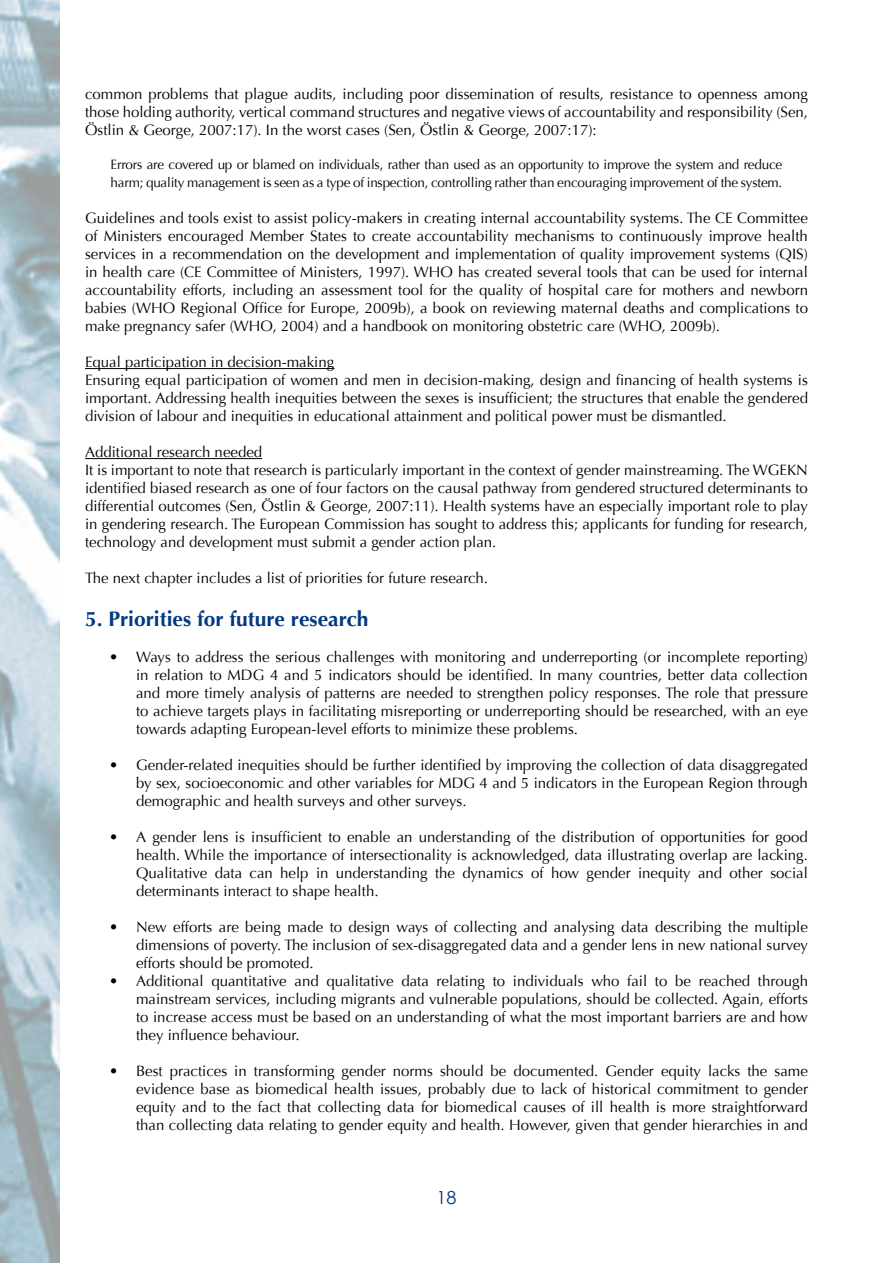
<style>
.page{position:relative;width:893px;height:1263px;background:#fff}
.page>*{position:absolute;margin:0;border:0;box-sizing:border-box;transform-origin:0 0}
.t1{font:700 21px "Optima";color:#003882}
.t2{font:18px "Century Gothic";color:#003882}
.t3{font:15px/18px "Optima";color:#000;text-align:justify}
.t4{font:13.5px/18px "Optima";letter-spacing:-.015em;color:#000}
</style>
<div class="page">
<img style="left:0;top:0;width:60px;height:1263px">
<hr style="left:85px;top:368px;width:249px;height:1px;background:#000">
<hr style="left:85px;top:458px;width:177px;height:1px;background:#000">
<p class="t3" style="left:85px;top:85px;width:724px">common problems that plague audits, including poor dissemination of results, resistance to openness among those holding authority, vertical command structures and negative views of accountability and responsibility (Sen, Östlin &amp; George, 2007:17). In the worst cases (Sen, Östlin &amp; George, 2007:17):</p>
<p class="t4" style="left:111px;top:156px;width:673px">Errors are covered up or blamed on individuals, rather than used as an opportunity to improve the system and reduce harm; quality management is seen as a type of inspection, controlling rather than encouraging improvement of the system.</p>
<p class="t3" style="left:85px;top:209px;width:724px">Guidelines and tools exist to assist policy-makers in creating internal accountability systems. The CE Committee of Ministers encouraged Member States to create accountability mechanisms to continuously improve health services in a recommendation on the development and implementation of quality improvement systems (QIS) in health care (CE Committee of Ministers, 1997). WHO has created several tools that can be used for internal accountability efforts, including an assessment tool for the quality of hospital care for mothers and newborn babies (WHO Regional Office for Europe, 2009b), a book on reviewing maternal deaths and complications to make pregnancy safer (WHO, 2004) and a handbook on monitoring obstetric care (WHO, 2009b).</p>
<p class="t3" style="left:85px;top:353px;width:724px;text-align:left">Equal participation in decision-making<br>Ensuring equal participation of women and men in decision-making, design and financing of health systems is important. Addressing health inequities between the sexes is insufficient; the structures that enable the gendered division of labour and inequities in educational attainment and political power must be dismantled.</p>
<p class="t3" style="left:85px;top:443px;width:724px;text-align:left">Additional research needed<br>It is important to note that research is particularly important in the context of gender mainstreaming. The WGEKN identified biased research as one of four factors on the causal pathway from gendered structured determinants to differential outcomes (Sen, Östlin &amp; George, 2007:11). Health systems have an especially important role to play in gendering research. The European Commission has sought to address this; applicants for funding for research, technology and development must submit a gender action plan.</p>
<p class="t3" style="left:85px;top:569px;width:404px">The next chapter includes a list of priorities for future research.</p>
<h1 class="t1" style="left:85px;top:607px;width:285px">5. Priorities for future research</h1>
<p class="t3" style="left:136px;top:648px;width:673px;text-indent:-27px">• Ways to address the serious challenges with monitoring and underreporting (or incomplete reporting) in relation to MDG 4 and 5 indicators should be identified. In many countries, better data collection and more timely analysis of patterns are needed to strengthen policy responses. The role that pressure to achieve targets plays in facilitating misreporting or underreporting should be researched, with an eye towards adapting European-level efforts to minimize these problems.</p>
<p class="t3" style="left:136px;top:756px;width:673px;text-indent:-27px">• Gender-related inequities should be further identified by improving the collection of data disaggregated by sex, socioeconomic and other variables for MDG 4 and 5 indicators in the European Region through demographic and health surveys and other surveys.</p>
<p class="t3" style="left:136px;top:828px;width:673px;text-indent:-27px">• A gender lens is insufficient to enable an understanding of the distribution of opportunities for good health. While the importance of intersectionality is acknowledged, data illustrating overlap are lacking.<br>Qualitative data can help in understanding the dynamics of how gender inequity and other social determinants interact to shape health.</p>
<p class="t3" style="left:136px;top:918px;width:673px;text-indent:-27px">• New efforts are being made to design ways of collecting and analysing data describing the multiple dimensions of poverty. The inclusion of sex-disaggregated data and a gender lens in new national survey efforts should be promoted.</p>
<p class="t3" style="left:136px;top:972px;width:673px;text-indent:-27px">• Additional quantitative and qualitative data relating to individuals who fail to be reached through mainstream services, including migrants and vulnerable populations, should be collected. Again, efforts to increase access must be based on an understanding of what the most important barriers are and how they influence behaviour.</p>
<p class="t3" style="left:136px;top:1062px;width:673px;text-indent:-27px">• Best practices in transforming gender norms should be documented. Gender equity lacks the same evidence base as biomedical health issues, probably due to lack of historical commitment to gender equity and to the fact that collecting data for biomedical causes of ill health is more straightforward than collecting data relating to gender equity and health. However, given that gender hierarchies in and</p>
<p class="t2" style="left:436px;top:1186px;width:21px">18</p>
</div>
